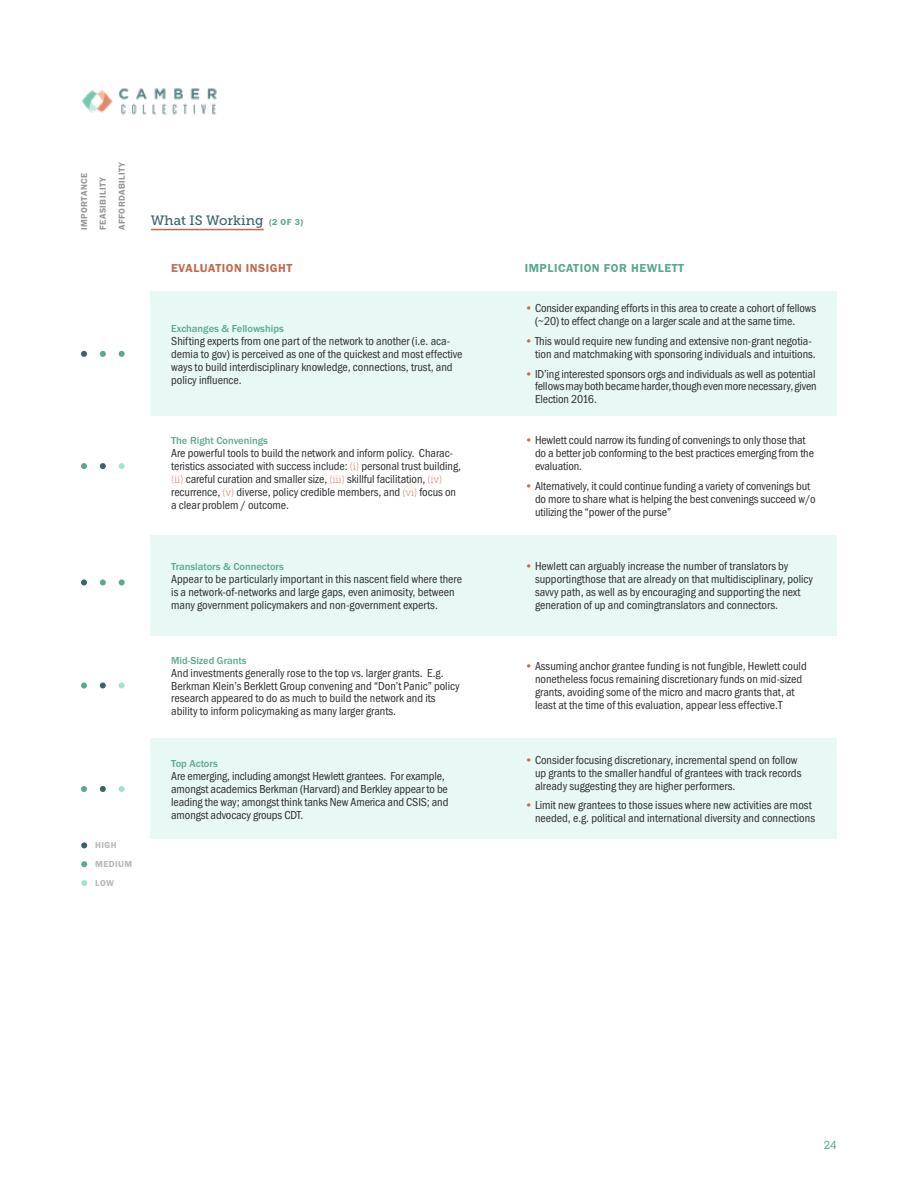
<style>
.page{position:relative;width:918px;height:1188px;background:#fff}
.page>*{position:absolute;margin:0;border:0;box-sizing:border-box;transform-origin:0 0}
.t1{font:13.5px "Museo Slab 500";letter-spacing:.005em;color:#386465}
.t2{font:12px/12.9px "Franklin Got Itc TOT Boo Con";color:#2d2d2d}
.t3{font:12px "Franklin Got Itc TOT Dem";letter-spacing:.045em;color:#59a88f}
.t4{font:12px "Franklin Got Itc TOT Dem";letter-spacing:.045em;color:#c3694d}
.t5{font:12px "Brix Slab";color:#59a88f}
.t6{font:500 10.5px "Franklin Got Itc TOT";color:#59a88f}
.t7{font:9px/18.9px "Franklin Got Itc TOT Dem";letter-spacing:.045em;color:#969696}
.t8{font:9px/18.9px "Franklin Got Itc TOT Dem";letter-spacing:.045em;color:#b6b6b6}
.s1{font-family:"Franklin Got Itc TOT Dem";font-size:9px;color:#59a88f}
.s2{font-family:"Museo Slab 100";font-size:10.5px;color:#c3694d}
.s3{color:#c3694d}
</style>
<div class="page">
<img style="left:82px;top:88px;width:135px;height:27px">
<hr style="left:151px;top:229px;width:113px;height:1px;background:#c3694d">
<svg style="left:81px;top:351px;width:6px;height:6px"></svg>
<svg style="left:100px;top:351px;width:6px;height:6px"></svg>
<svg style="left:119px;top:351px;width:6px;height:6px"></svg>
<svg style="left:81px;top:463px;width:6px;height:6px"></svg>
<svg style="left:100px;top:463px;width:6px;height:6px"></svg>
<svg style="left:119px;top:463px;width:6px;height:6px"></svg>
<svg style="left:81px;top:579px;width:6px;height:6px"></svg>
<svg style="left:100px;top:579px;width:6px;height:6px"></svg>
<svg style="left:119px;top:579px;width:6px;height:6px"></svg>
<svg style="left:81px;top:683px;width:6px;height:6px"></svg>
<svg style="left:100px;top:683px;width:6px;height:6px"></svg>
<svg style="left:119px;top:683px;width:6px;height:6px"></svg>
<svg style="left:119px;top:786px;width:6px;height:6px"></svg>
<svg style="left:100px;top:786px;width:6px;height:6px"></svg>
<svg style="left:81px;top:786px;width:6px;height:6px"></svg>
<div style="left:151px;top:292px;width:686px;height:124px;background:#e8f8f4"></div>
<div style="left:151px;top:535px;width:686px;height:101px;background:#e8f8f4"></div>
<div style="left:151px;top:739px;width:686px;height:100px;background:#e8f8f4"></div>
<svg style="left:81px;top:842px;width:6px;height:6px"></svg>
<svg style="left:81px;top:861px;width:6px;height:6px"></svg>
<svg style="left:81px;top:880px;width:6px;height:6px"></svg>
<p class="t7" style="left:75px;top:230px;width:70px;rotate:-90deg">IMPORTANCE<br>FEASIBILITY<br>AFFORDABILITY</p>
<p class="t1" style="left:151px;top:213px;width:154px">What IS Working <span class="s1">(2 OF 3)</span></p>
<p class="t4" style="left:171px;top:261px;width:123px">EVALUATION INSIGHT</p>
<p class="t8" style="left:95px;top:836px;width:38px">HIGH<br>MEDIUM<br>LOW</p>
<p class="t6" style="left:171px;top:323px;width:114px">Exchanges &amp; Fellowships</p>
<p class="t2" style="left:171px;top:335px;width:293px">Shifting experts from one part of the network to another (i.e. aca&shy;demia to gov) is perceived as one of the quickest and most effective ways to build interdisciplinary knowledge, connections, trust, and policy influence.</p>
<p class="t6" style="left:171px;top:435px;width:98px">The Right Convenings</p>
<p class="t2" style="left:171px;top:447px;width:291px">Are powerful tools to build the network and inform policy. Charac&shy;teristics associated with success include: <span class="s2">(i)</span> personal trust building, <span class="s2">(ii)</span> careful curation and smaller size, <span class="s2">(iii)</span> skillful facilitation, <span class="s2">(iv) </span>recurrence, <span class="s2">(v)</span> diverse, policy credible members, and <span class="s2">(vi)</span> focus on a clear problem / outcome.</p>
<p class="t6" style="left:171px;top:561px;width:114px">Translators &amp; Connectors</p>
<p class="t2" style="left:171px;top:573px;width:292px">Appear to be particularly important in this nascent field where there is a network-of-networks and large gaps, even animosity, between many government policymakers and non-government experts.</p>
<p class="t6" style="left:171px;top:654px;width:77px">Mid-Sized Grants</p>
<p class="t2" style="left:171px;top:666px;width:290px">And investments generally rose to the top vs. larger grants. E.g.<br>Berkman Klein’s Berklett Group convening and “Don’t Panic” policy research appeared to do as much to build the network and its ability to inform policymaking as many larger grants.</p>
<p class="t6" style="left:171px;top:758px;width:48px">Top Actors</p>
<p class="t2" style="left:171px;top:770px;width:279px">Are emerging, including amongst Hewlett grantees. For example, amongst academics Berkman (Harvard) and Berkley appear to be leading the way; amongst think tanks New America and CSIS; and amongst advocacy groups CDT.</p>
<p class="t3" style="left:525px;top:261px;width:161px">IMPLICATION FOR HEWLETT</p>
<p class="t2" style="left:535px;top:302px;width:283px;text-indent:-10px"><span class="s3">•</span> Consider expanding efforts in this area to create a cohort of fellows (~20) to effect change on a larger scale and at the same time.</p>
<p class="t2" style="left:535px;top:335px;width:282px;text-indent:-10px"><span class="s3">•</span> This would require new funding and extensive non-grant negotia&shy;tion and matchmaking with sponsoring individuals and intuitions.</p>
<p class="t2" style="left:535px;top:367px;width:283px;text-align:justify;text-indent:-10px"><span class="s3">•</span> ID’ing interested sponsors orgs and individuals as well as potential fellows may both became harder, though even more necessary, given Election 2016.</p>
<p class="t2" style="left:535px;top:434px;width:281px;text-indent:-10px"><span class="s3">•</span> Hewlett could narrow its funding of convenings to only those that do a better job conforming to the best practices emerging from the evaluation.</p>
<p class="t2" style="left:535px;top:479px;width:282px;text-indent:-10px"><span class="s3">•</span> Alternatively, it could continue funding a variety of convenings but do more to share what is helping the best convenings succeed w/o utilizing the “power of the purse”</p>
<p class="t2" style="left:535px;top:560px;width:280px;text-indent:-10px"><span class="s3">•</span> Hewlett can arguably increase the number of translators by supportingthose that are already on that multidisciplinary, policy savvy path, as well as by encouraging and supporting the next generation of up and comingtranslators and connectors.</p>
<p class="t2" style="left:535px;top:660px;width:273px;text-indent:-10px"><span class="s3">•</span> Assuming anchor grantee funding is not fungible, Hewlett could nonetheless focus remaining discretionary funds on mid-sized grants, avoiding some of the micro and macro grants that, at least at the time of this evaluation, appear less effective.T</p>
<p class="t2" style="left:535px;top:754px;width:268px;text-indent:-10px"><span class="s3">•</span> Consider focusing discretionary, incremental spend on follow up grants to the smaller handful of grantees with track records already suggesting they are higher performers.</p>
<p class="t2" style="left:525px;top:799px;width:292px;text-align:right"><span class="s3">•</span> Limit new grantees to those issues where new activities are most needed, e.g. political and international diversity and connections</p>
<p class="t5" style="left:824px;top:1137px;width:15px">24</p>
</div>
